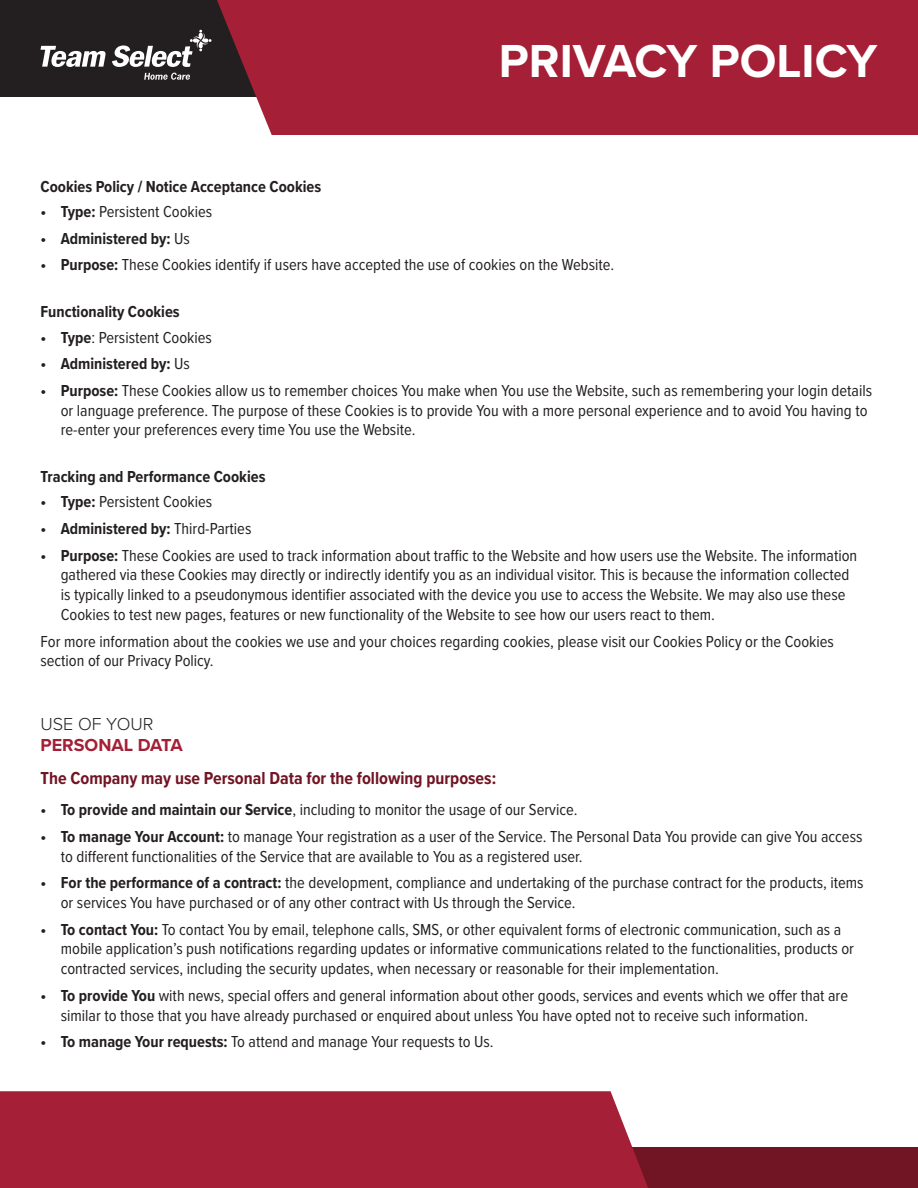
<style>
.page{position:relative;width:918px;height:1188px;background:#fff}
.page>*{position:absolute;margin:0;border:0;box-sizing:border-box;transform-origin:0 0}
.t1{font:700 48px "Proxima Nova";color:#fff}
.t2{font:700 18px "Proxima Nova Cond";color:#711423}
.t3{font:700 18px "Proxima Nova";color:#a31f35}
.t4{font:300 18px "Proxima Nova";color:#231f20}
.t5{font:16.5px/19.8px "Proxima Nova Cond";color:#231f20}
.t6{font:700 16.5px "Proxima Nova Cond";color:#231f20}
.s1{font-weight:700}
.s2{font-weight:400}
</style>
<div class="page">
<div style="left:0;top:0;width:340px;height:97px;background:#231f20"></div>
<div style="left:217px;top:0;width:701px;height:135px;background:#a51f36"></div>
<div style="left:578px;top:1148px;width:340px;height:40px;background:#711423"></div>
<div style="left:0;top:1091px;width:653px;height:97px;background:#a51f36"></div>
<svg style="left:40px;top:46px;width:66px;height:21px"></svg>
<svg style="left:144px;top:73px;width:46px;height:7px"></svg>
<svg style="left:112px;top:30px;width:100px;height:37px"></svg>
<h1 class="t1" style="left:499px;top:26px;width:380px">PRIVACY POLICY</h1>
<p class="t6" style="left:40px;top:174px;width:282px">Cookies Policy / Notice Acceptance Cookies</p>
<p class="t5" style="left:40px;top:201px;width:173px"><span class="s1">• Type:</span> Persistent Cookies</p>
<p class="t6" style="left:40px;top:226px;width:151px">• Administered by: <span class="s2">Us</span></p>
<p class="t5" style="left:40px;top:254px;width:575px"><span class="s1">• Purpose:</span> These Cookies identify if users have accepted the use of cookies on the Website.</p>
<p class="t6" style="left:40px;top:299px;width:141px">Functionality Cookies</p>
<p class="t5" style="left:40px;top:327px;width:173px"><span class="s1">• Type</span>: Persistent Cookies</p>
<p class="t6" style="left:40px;top:352px;width:151px">• Administered by: <span class="s2">Us</span></p>
<p class="t5" style="left:61px;top:380px;width:813px;text-indent:-20px"><span class="s1">• Purpose:</span> These Cookies allow us to remember choices You make when You use the Website, such as remembering your login details or language preference. The purpose of these Cookies is to provide You with a more personal experience and to avoid You having to re-enter your preferences every time You use the Website.</p>
<p class="t6" style="left:40px;top:464px;width:226px">Tracking and Performance Cookies</p>
<p class="t5" style="left:40px;top:491px;width:173px"><span class="s1">• Type:</span> Persistent Cookies</p>
<p class="t6" style="left:40px;top:516px;width:212px">• Administered by: <span class="s2">Third-Parties</span></p>
<p class="t5" style="left:61px;top:544px;width:798px;text-indent:-20px"><span class="s1">• Purpose:</span> These Cookies are used to track information about traffic to the Website and how users use the Website. The information gathered via these Cookies may directly or indirectly identify you as an individual visitor. This is because the information collected is typically linked to a pseudonymous identifier associated with the device you use to access the Website. We may also use these Cookies to test new pages, features or new functionality of the Website to see how our users react to them.</p>
<p class="t5" style="left:40px;top:630px;width:795px">For more information about the cookies we use and your choices regarding cookies, please visit our Cookies Policy or the Cookies section of our Privacy Policy.</p>
<p class="t4" style="left:40px;top:710px;width:114px">USE OF YOUR</p>
<p class="t3" style="left:40px;top:732px;width:144px">PERSONAL DATA</p>
<p class="t2" style="left:40px;top:764px;width:457px">The Company may use Personal Data for the following purposes:</p>
<p class="t5" style="left:40px;top:799px;width:538px"><span class="s1">• To provide and maintain our Service</span>, including to monitor the usage of our Service.</p>
<p class="t5" style="left:61px;top:826px;width:803px;text-indent:-20px"><span class="s1">• To manage Your Account:</span> to manage Your registration as a user of the Service. The Personal Data You provide can give You access to different functionalities of the Service that are available to You as a registered user.</p>
<p class="t5" style="left:61px;top:872px;width:804px;text-indent:-20px"><span class="s1">• For the performance of a contract:</span> the development, compliance and undertaking of the purchase contract for the products, items or services You have purchased or of any other contract with Us through the Service.</p>
<p class="t5" style="left:61px;top:919px;width:795px;text-indent:-20px"><span class="s1">• To contact You:</span> To contact You by email, telephone calls, SMS, or other equivalent forms of electronic communication, such as a mobile application’s push notifications regarding updates or informative communications related to the functionalities, products or contracted services, including the security updates, when necessary or reasonable for their implementation.</p>
<p class="t5" style="left:61px;top:985px;width:789px;text-indent:-20px"><span class="s1">• To provide You</span> with news, special offers and general information about other goods, services and events which we offer that are similar to those that you have already purchased or enquired about unless You have opted not to receive such information.</p>
<p class="t5" style="left:40px;top:1031px;width:455px"><span class="s1">• To manage Your requests:</span> To attend and manage Your requests to Us.</p>
</div>
